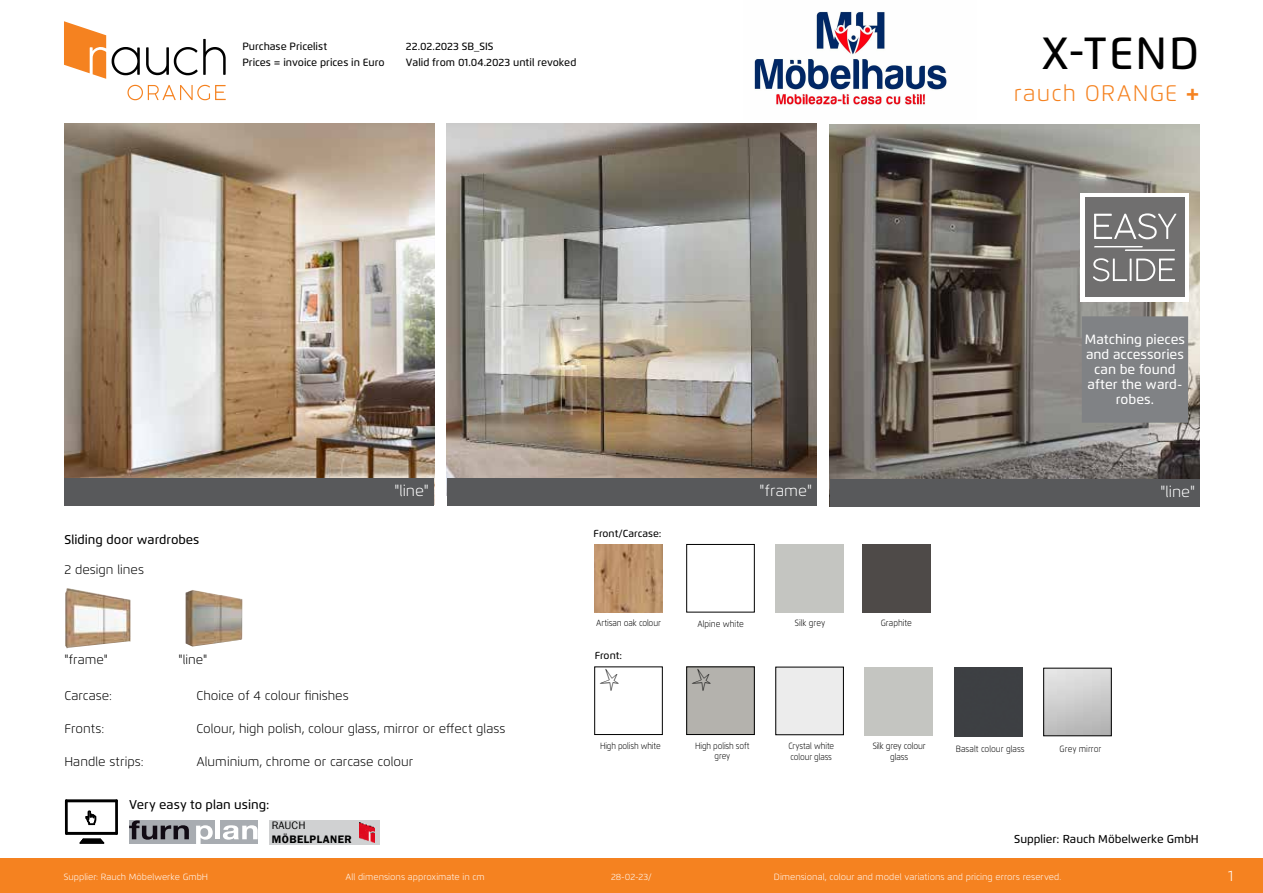
<style>
.page{position:relative;width:1263px;height:893px;background:#fff}
.page>*{position:absolute;margin:0;border:0;box-sizing:border-box;transform-origin:0 0}
.t1{font:500 45px "Flexo";color:#000}
.t2{font:300 22.5px "Flexo";letter-spacing:.05em;color:#f58220}
.t3{font:300 15.3px "Flexo";color:#fff}
.t4{font:300 15px "Flexo";color:#fff}
.t5{font:500 13.5px/15px "Flexo";color:#fff;text-align:center}
.t6{font:300 12.75px "Flexo";color:#000}
.t7{font:500 12.75px "Flexo";color:#000}
.t8{font:500 11.55px "Flexo";color:#000}
.t9{font:10.95px "Franklin Gothic LT Com Dm";letter-spacing:.04em;color:#000}
.t10{font:10.95px "Franklin Gothic LT Com";color:#000}
.t11{font:500 10.5px "Flexo";color:#000}
.t12{font:500 10.2px "Flexo";color:#000}
.t13{font:300 9px "Flexo";color:#fff}
.t14{font:300 9px/10.5px "Flexo";letter-spacing:-.01em;color:#000;text-align:center;scale:.9 1}
.t15{font:300 9px/10.5px "Flexo";letter-spacing:-.01em;color:#000;scale:.88 1}
.s1{font-weight:700}
</style>
<div class="page">
<div style="left:0;top:859px;width:1263px;height:34px;background:#f58220"></div>
<svg style="left:112px;top:47px;width:28px;height:28px"></svg>
<svg style="left:146px;top:39px;width:80px;height:36px"></svg>
<svg style="left:127px;top:85px;width:99px;height:15px"></svg>
<svg style="left:64px;top:21px;width:42px;height:58px"></svg>
<img style="left:64px;top:123px;width:370px;height:381px">
<img style="left:595px;top:544px;width:68px;height:68px">
<div style="left:686px;top:544px;width:68px;height:68px;border:1px solid #000"></div>
<div style="left:594px;top:667px;width:68px;height:68px;border:1px solid #000"></div>
<img style="left:829px;top:124px;width:370px;height:383px">
<div style="left:954px;top:668px;width:68px;height:68px;background:#3d3f43"></div>
<div style="left:775px;top:667px;width:69px;height:68px;border:1px solid #000"></div>
<div style="left:1043px;top:668px;width:68px;height:68px;border:1px solid #000"></div>
<img style="left:65px;top:588px;width:66px;height:60px">
<img style="left:446px;top:123px;width:370px;height:372px">
<div style="left:862px;top:544px;width:68px;height:68px;background:#4e4a48"></div>
<div style="left:129px;top:820px;width:129px;height:24px;background:#a8acb1"></div>
<svg style="left:129px;top:820px;width:60px;height:20px"></svg>
<svg style="left:196px;top:825px;width:17px;height:19px"></svg>
<hr style="left:216px;top:820px;width:4px;height:19px;background:#fff">
<svg style="left:223px;top:825px;width:35px;height:15px"></svg>
<svg style="left:65px;top:799px;width:53px;height:45px"></svg>
<div style="left:270px;top:820px;width:110px;height:25px;background:#d0d1d2"></div>
<img style="left:360px;top:822px;width:15px;height:20px">
<div style="left:64px;top:478px;width:369px;height:28px;background:#58595b"></div>
<div style="left:830px;top:479px;width:369px;height:28px;background:#58595b"></div>
<div style="left:447px;top:478px;width:369px;height:28px;background:#58595b"></div>
<div style="left:686px;top:667px;width:68px;height:68px;border:1px solid #000"></div>
<div style="left:1080px;top:193px;width:109px;height:109px;background:#fff"></div>
<div style="left:1085px;top:197px;width:100px;height:100px;background:#706f6f"></div>
<svg style="left:1093px;top:258px;width:82px;height:23px"></svg>
<svg style="left:1094px;top:213px;width:82px;height:26px"></svg>
<svg style="left:1094px;top:246px;width:81px;height:5px"></svg>
<div style="left:1082px;top:317px;width:105px;height:105px;background:#808285"></div>
<div style="left:1082px;top:316px;width:106px;height:107px;border:2px solid #808285"></div>
<img style="left:185px;top:590px;width:57px;height:57px">
<img style="left:754px;top:11px;width:193px;height:94px">
<svg style="left:600px;top:668px;width:19px;height:1px"></svg>
<svg style="left:692px;top:668px;width:19px;height:22px"></svg>
<p class="t11" style="left:242px;top:40px;width:86px">Purchase Pricelist</p>
<p class="t11" style="left:406px;top:40px;width:89px">22.02.2023 SB_SIS</p>
<p class="t11" style="left:242px;top:56px;width:144px">Prices = invoice prices in Euro</p>
<p class="t11" style="left:406px;top:56px;width:172px">Valid from 01.04.2023 until revoked</p>
<h1 class="t1" style="left:1041px;top:26px;width:160px">X-TEND</h1>
<h2 class="t2" style="left:1014px;top:79px;width:187px">rauch ORANGE <span class="s1">+</span></h2>
<p class="t5" style="left:1085px;top:331px;width:102px">Matching pieces and accessories can be found after the ward&shy;robes.</p>
<p class="t7" style="left:65px;top:532px;width:136px">Sliding door wardrobes</p>
<p class="t6" style="left:65px;top:562px;width:81px">2 design lines</p>
<p class="t3" style="left:394px;top:482px;width:36px">"line"</p>
<p class="t3" style="left:760px;top:482px;width:54px">"frame"</p>
<p class="t3" style="left:1160px;top:482px;width:36px">"line"</p>
<p class="t12" style="left:594px;top:527px;width:69px">Front/Carcase:</p>
<p class="t14" style="left:596px;top:618px;width:73px">Artisan oak colour</p>
<p class="t14" style="left:697px;top:618px;width:53px">Alpine white</p>
<p class="t14" style="left:795px;top:618px;width:35px">Silk grey</p>
<p class="t14" style="left:881px;top:618px;width:36px">Graphite</p>
<p class="t6" style="left:65px;top:652px;width:45px">"frame"</p>
<p class="t6" style="left:179px;top:652px;width:30px">"line"</p>
<p class="t6" style="left:65px;top:688px;width:49px">Carcase:</p>
<p class="t6" style="left:197px;top:688px;width:154px">Choice of 4 colour finishes</p>
<p class="t6" style="left:65px;top:721px;width:41px">Fronts:</p>
<p class="t6" style="left:197px;top:721px;width:310px">Colour, high polish, colour glass, mirror or effect glass</p>
<p class="t6" style="left:65px;top:754px;width:81px">Handle strips:</p>
<p class="t6" style="left:197px;top:754px;width:218px">Aluminium, chrome or carcase colour</p>
<p class="t7" style="left:129px;top:797px;width:142px">Very easy to plan using:</p>
<p class="t12" style="left:595px;top:649px;width:29px">Front:</p>
<p class="t15" style="left:600px;top:741px;width:70px">High polish white</p>
<p class="t14" style="left:956px;top:743px;width:78px">Basalt colour glass</p>
<p class="t15" style="left:695px;top:741px;width:63px;text-align:center">High polish soft grey</p>
<p class="t14" style="left:873px;top:741px;width:60px">Silk grey colour glass</p>
<p class="t15" style="left:788px;top:741px;width:53px">Crystal white colour glass</p>
<p class="t14" style="left:1060px;top:743px;width:48px">Grey mirror</p>
<p class="t10" style="left:272px;top:819px;width:35px">RAUCH</p>
<p class="t9" style="left:272px;top:832px;width:81px">MÖBELPLANER</p>
<p class="t8" style="left:1014px;top:832px;width:186px">Supplier: Rauch Möbelwerke GmbH</p>
<p class="t13" style="left:64px;top:871px;width:146px">Supplier: Rauch Möbelwerke GmbH</p>
<p class="t13" style="left:346px;top:871px;width:141px">All dimensions approximate in cm</p>
<p class="t13" style="left:611px;top:871px;width:42px">28-02-23/</p>
<p class="t13" style="left:774px;top:871px;width:289px">Dimensional, colour and model variations and pricing errors reserved.</p>
<p class="t4" style="left:1228px;top:866px;width:7px">1</p>
</div>
